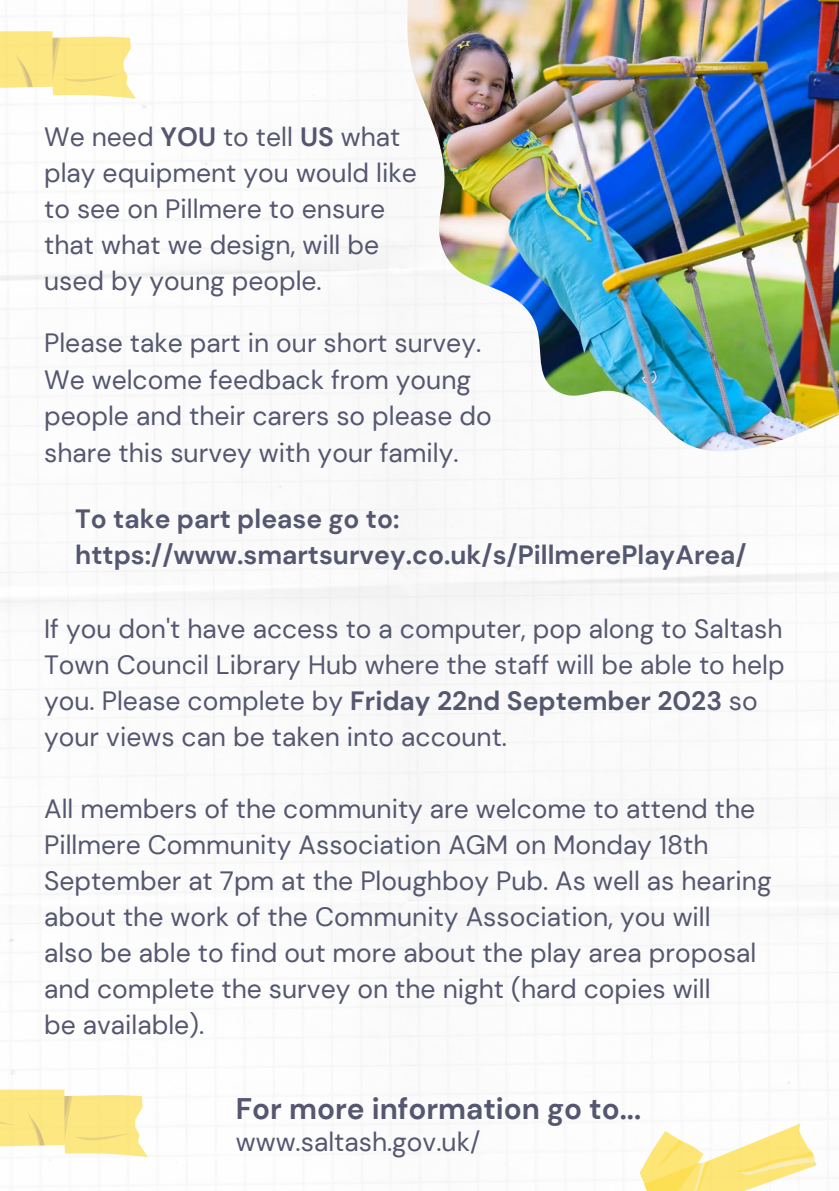
<style>
.page{position:relative;width:839px;height:1191px;background:#fff}
.page>*{position:absolute;margin:0;border:0;box-sizing:border-box;transform-origin:0 0}
.t1{font:700 29.8px "DM Sans";color:#555770}
.t2{font:26.4px/36px "DM Sans";color:#555770}
.t3{font:700 26.4px "DM Sans";color:#555770}
.s1{font-weight:700}
</style>
<div class="page">
<img style="left:407px;top:0;width:431px;height:451px">
<svg style="left:0;top:31px;width:136px;height:68px"></svg>
<svg style="left:639px;top:1124px;width:177px;height:67px"></svg>
<svg style="left:0;top:1090px;width:148px;height:67px"></svg>
<p class="t2" style="left:44px;top:119px;width:374px">We need <span class="s1">YOU</span> to tell <span class="s1">US</span> what play equipment you would like to see on Pillmere to ensure that what we design, will be used by young people.</p>
<p class="t2" style="left:44px;top:325px;width:438px">Please take part in our short survey.</p>
<p class="t2" style="left:44px;top:361px;width:449px;line-height:36.6px">We welcome feedback from young people and their carers so please do share this survey with your family.</p>
<p class="t3" style="left:75px;top:502px;width:325px">To take part please go to:</p>
<p class="t3" style="left:75px;top:538px;width:672px">https://www.smartsurvey.co.uk/s/PillmerePlayArea/</p>
<p class="t2" style="left:44px;top:611px;width:742px">If you don't have access to a computer, pop along to Saltash Town Council Library Hub where the staff will be able to help you. Please complete by <span class="s1">Friday 22nd September 2023</span> so your views can be taken into account.</p>
<p class="t2" style="left:44px;top:791px;width:729px">All members of the community are welcome to attend the Pillmere Community Association AGM on Monday 18th September at 7pm at the Ploughboy Pub. As well as hearing about the work of the Community Association, you will</p>
<p class="t2" style="left:44px;top:935px;width:713px">also be able to find out more about the play area proposal and complete the survey on the night (hard copies will</p>
<p class="t2" style="left:44px;top:1007px;width:162px">be available).</p>
<p class="t1" style="left:236px;top:1089px;width:407px">For more information go to...</p>
<p class="t2" style="left:236px;top:1124px;width:246px">www.saltash.gov.uk/</p>
</div>
